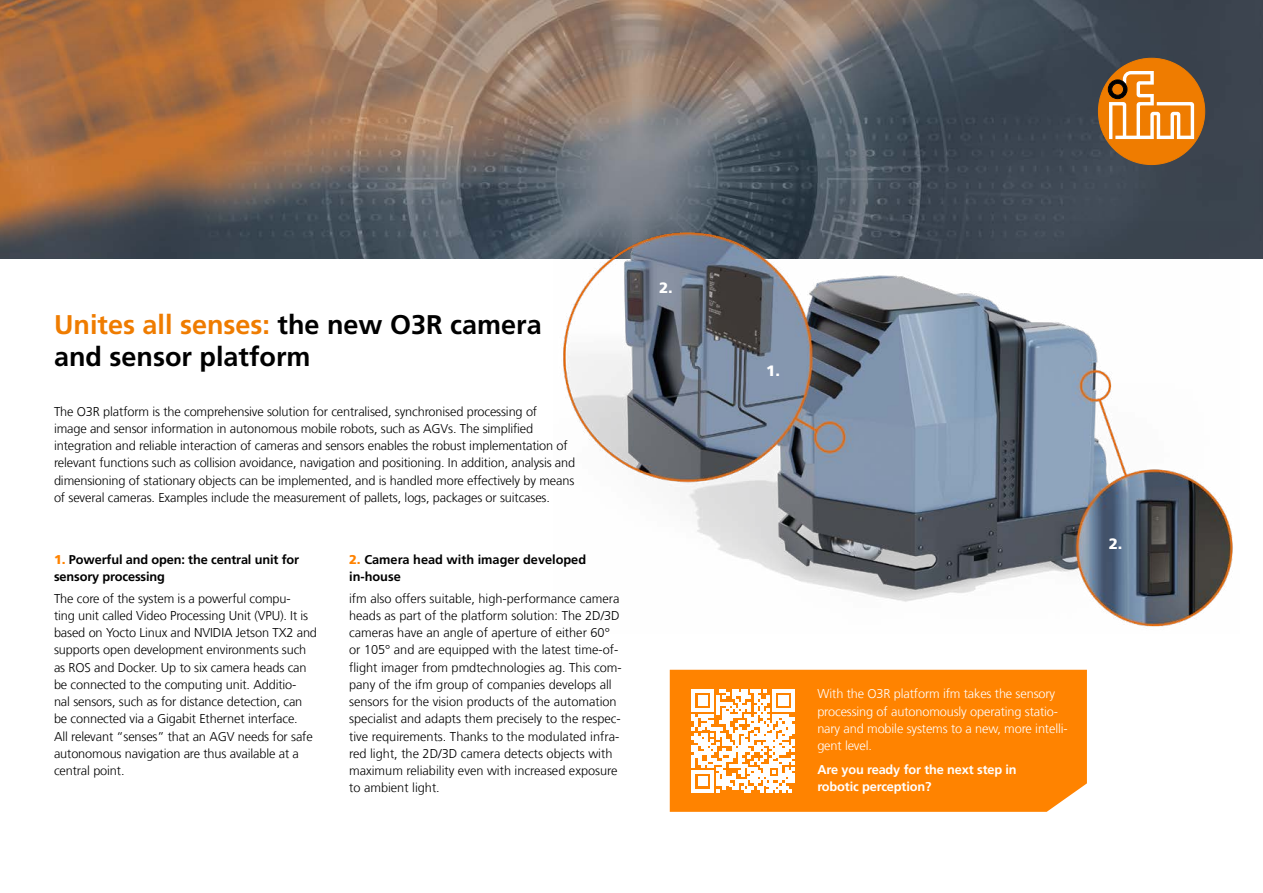
<style>
.page{position:relative;width:1263px;height:893px;background:#fff}
.page>*{position:absolute;margin:0;border:0;box-sizing:border-box;transform-origin:0 0}
.Frutiger_DE{font:700 27px/32.4px "Frutiger LT Com";color:#000}
.Frutiger_DE-2{font:900 15px "Frutiger LT Com";color:#fff}
.Frutiger_DE-3{font:300 12.75px/17.2px "Frutiger LT Com";letter-spacing:-.01em;color:#000}
.Frutiger_DE-4{font:300 12.75px/17.2px "Frutiger LT Com";letter-spacing:-.01em;color:#fff}
.Frutiger_DE-5{font:700 12.75px/17.2px "Frutiger LT Com";letter-spacing:-.01em;color:#000}
.Frutiger_DE-6{font:700 12.75px "Frutiger LT Com";letter-spacing:-.01em;color:#fff}
.s1{color:#ef7c00}
.s2{font-weight:900;color:#ff8300}
</style>
<div class="page">
<img style="left:0;top:0;width:1263px;height:258px">
<div style="left:1098px;top:58px;width:107px;height:107px;background:#ef7c00;border-radius:50%"></div>
<svg style="left:1108px;top:71px;width:86px;height:68px"></svg>
<div style="left:670px;top:670px;width:417px;height:142px;background:#ff8300"></div>
<img style="left:554px;top:221px;width:686px;height:406px">
<svg style="left:692px;top:690px;width:102px;height:102px"></svg>
<p class="Frutiger_DE" style="left:54px;top:308px;width:489px"><span class="s1">Unites all senses:</span> the new O3R camera and sensor platform</p>
<p class="Frutiger_DE-3" style="left:54px;top:403px;width:523px">The O3R platform is the comprehensive solution for centralised, synchronised processing of<br>image and sensor information in autonomous mobile robots, such as AGVs. The simplified integration and reliable interaction of cameras and sensors enables the robust implementation of relevant functions such as collision avoidance, navigation and positioning. In addition, analysis and dimensioning of stationary objects can be implemented, and is handled more effectively by means of several cameras. Examples include the measurement of pallets, logs, packages or suitcases.</p>
<p class="Frutiger_DE-5" style="left:54px;top:551px;width:247px"><span class="s2">1.</span> Powerful and open: the central unit for sensory processing</p>
<p class="Frutiger_DE-3" style="left:54px;top:590px;width:265px">The core of the system is a powerful compu-<br>ting unit called Video Processing Unit (VPU). It is based on Yocto Linux and NVIDIA Jetson TX2 and supports open development environments such as ROS and Docker. Up to six camera heads can be connected to the computing unit. Additio-<br>nal sensors, such as for distance detection, can be connected via a Gigabit Ethernet interface.<br>All relevant “senses” that an AGV needs for safe autonomous navigation are thus available at a central point.</p>
<p class="Frutiger_DE-5" style="left:349px;top:551px;width:239px"><span class="s2">2.</span> Camera head with imager developed in-house</p>
<p class="Frutiger_DE-3" style="left:349px;top:590px;width:274px">ifm also offers suitable, high-performance camera heads as part of the platform solution: The 2D/3D cameras have an angle of aperture of either 60° or 105° and are equipped with the latest time-of&shy;flight imager from pmdtechnologies ag. This com&shy;pany of the ifm group of companies develops all sensors for the vision products of the automation specialist and adapts them precisely to the respec&shy;tive requirements. Thanks to the modulated infra&shy;red light, the 2D/3D camera detects objects with maximum reliability even with increased exposure to ambient light.</p>
<p class="Frutiger_DE-2" style="left:659px;top:279px;width:15px">2.</p>
<p class="Frutiger_DE-2" style="left:766px;top:362px;width:15px">1.</p>
<p class="Frutiger_DE-2" style="left:1109px;top:535px;width:15px">2.</p>
<p class="Frutiger_DE-4" style="left:817px;top:685px;width:252px">With the O3R platform ifm takes the sensory processing of autonomously operating statio&shy;nary and mobile systems to a new, more intelli&shy;gent level.</p>
<p class="Frutiger_DE-6" style="left:817px;top:762px;width:201px">Are you ready for the next step in</p>
<p class="Frutiger_DE-6" style="left:817px;top:779px;width:116px">robotic perception?</p>
</div>
